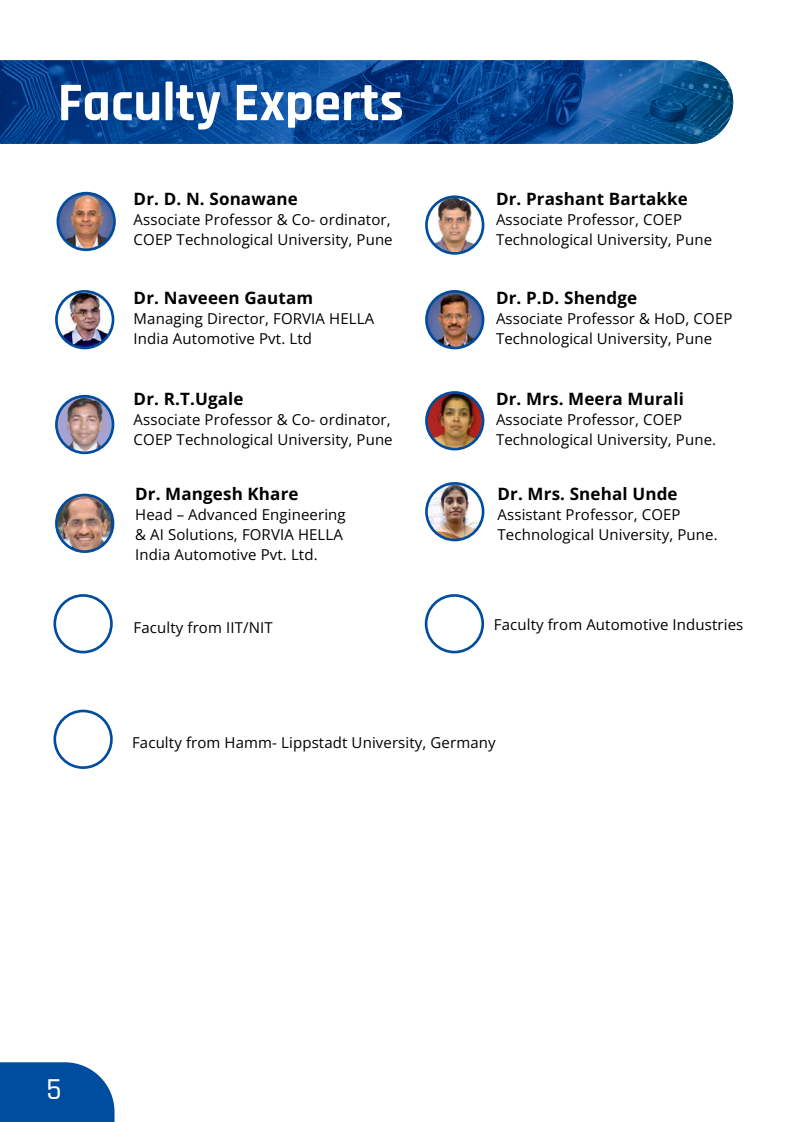
<style>
.page{position:relative;width:793px;height:1122px;background:#fff}
.page>*{position:absolute;margin:0;border:0;box-sizing:border-box;transform-origin:0 0}
.t1{font:700 55px "Rajdhani";color:#fff}
.t2{font:500 30.8px "Rajdhani";color:#fff}
.t3{font:700 17px "Open Sans";letter-spacing:.01em;color:#000}
.t4{font:15px/20px "Open Sans";letter-spacing:.01em;color:#000}
</style>
<div class="page">
<svg style="left:0;top:1062px;width:115px;height:60px;background:#155ca8"></svg>
<svg style="left:0;top:60px;width:733px;height:84px;background:#0c4a93"></svg>
<img style="left:429px;top:483px;width:52px;height:57px">
<div style="left:425px;top:482px;width:59px;height:59px;border:3px solid #004da0;border-radius:50%"></div>
<img style="left:56px;top:293px;width:57px;height:55px">
<div style="left:55px;top:290px;width:59px;height:59px;border:3px solid #004da0;border-radius:50%"></div>
<img style="left:56px;top:495px;width:57px;height:57px;border-radius:28px">
<div style="left:55px;top:494px;width:59px;height:59px;border:3px solid #004da0;border-radius:50%"></div>
<img style="left:426px;top:291px;width:57px;height:57px;border-radius:28px">
<div style="left:425px;top:290px;width:59px;height:59px;border:3px solid #004da0;border-radius:50%"></div>
<img style="left:58px;top:193px;width:56px;height:57px;border-radius:28px">
<div style="left:57px;top:192px;width:59px;height:59px;border:3px solid #004da0;border-radius:50%"></div>
<img style="left:426px;top:392px;width:57px;height:57px;border-radius:28px">
<div style="left:425px;top:391px;width:59px;height:59px;border:3px solid #004da0;border-radius:50%"></div>
<img style="left:56px;top:396px;width:57px;height:57px;border-radius:28px">
<div style="left:55px;top:395px;width:59px;height:59px;border:3px solid #004da0;border-radius:50%"></div>
<img style="left:426px;top:197px;width:57px;height:56px;border-radius:28px">
<div style="left:425px;top:195px;width:59px;height:60px;border:3px solid #004da0;border-radius:50%"></div>
<div style="left:53px;top:594px;width:60px;height:59px;border:3px solid #004da0;border-radius:50%"></div>
<div style="left:425px;top:594px;width:59px;height:59px;border:3px solid #004da0;border-radius:50%"></div>
<div style="left:53px;top:710px;width:60px;height:59px;border:3px solid #004da0;border-radius:50%"></div>
<h1 class="t1" style="left:58px;top:69px;width:348px">Faculty Experts</h1>
<p class="t3" style="left:134px;top:187px;width:166px">Dr. D. N. Sonawane</p>
<p class="t4" style="left:134px;top:209px;width:261px">Associate Professor &amp; Co- ordinator,<br>COEP Technological University, Pune</p>
<p class="t3" style="left:134px;top:286px;width:181px">Dr. Naveeen Gautam</p>
<p class="t4" style="left:134px;top:308px;width:242px">Managing Director, FORVIA HELLA<br>India Automotive Pvt. Ltd</p>
<p class="t3" style="left:134px;top:387px;width:111px">Dr. R.T.Ugale</p>
<p class="t4" style="left:134px;top:410px;width:261px">Associate Professor &amp; Co- ordinator,<br>COEP Technological University, Pune</p>
<p class="t3" style="left:135px;top:482px;width:165px">Dr. Mangesh Khare</p>
<p class="t4" style="left:135px;top:504px;width:212px">Head – Advanced Engineering &amp; AI Solutions, FORVIA HELLA<br>India Automotive Pvt. Ltd.</p>
<p class="t4" style="left:134px;top:617px;width:141px">Faculty from IIT/NIT</p>
<p class="t3" style="left:496px;top:187px;width:193px">Dr. Prashant Bartakke</p>
<p class="t4" style="left:496px;top:209px;width:218px">Associate Professor, COEP<br>Technological University, Pune</p>
<p class="t3" style="left:496px;top:286px;width:143px">Dr. P.D. Shendge</p>
<p class="t4" style="left:496px;top:308px;width:238px">Associate Professor &amp; HoD, COEP<br>Technological University, Pune</p>
<p class="t3" style="left:496px;top:387px;width:189px">Dr. Mrs. Meera Murali</p>
<p class="t4" style="left:496px;top:410px;width:222px">Associate Professor, COEP<br>Technological University, Pune.</p>
<p class="t3" style="left:498px;top:482px;width:182px">Dr. Mrs. Snehal Unde</p>
<p class="t4" style="left:498px;top:504px;width:222px">Assistant Professor, COEP<br>Technological University, Pune.</p>
<p class="t4" style="left:494px;top:614px;width:251px">Faculty from Automotive Industries</p>
<p class="t4" style="left:132px;top:732px;width:365px">Faculty from Hamm- Lippstadt University, Germany</p>
<h2 class="t2" style="left:47px;top:1071px;width:17px">5</h2>
</div>
